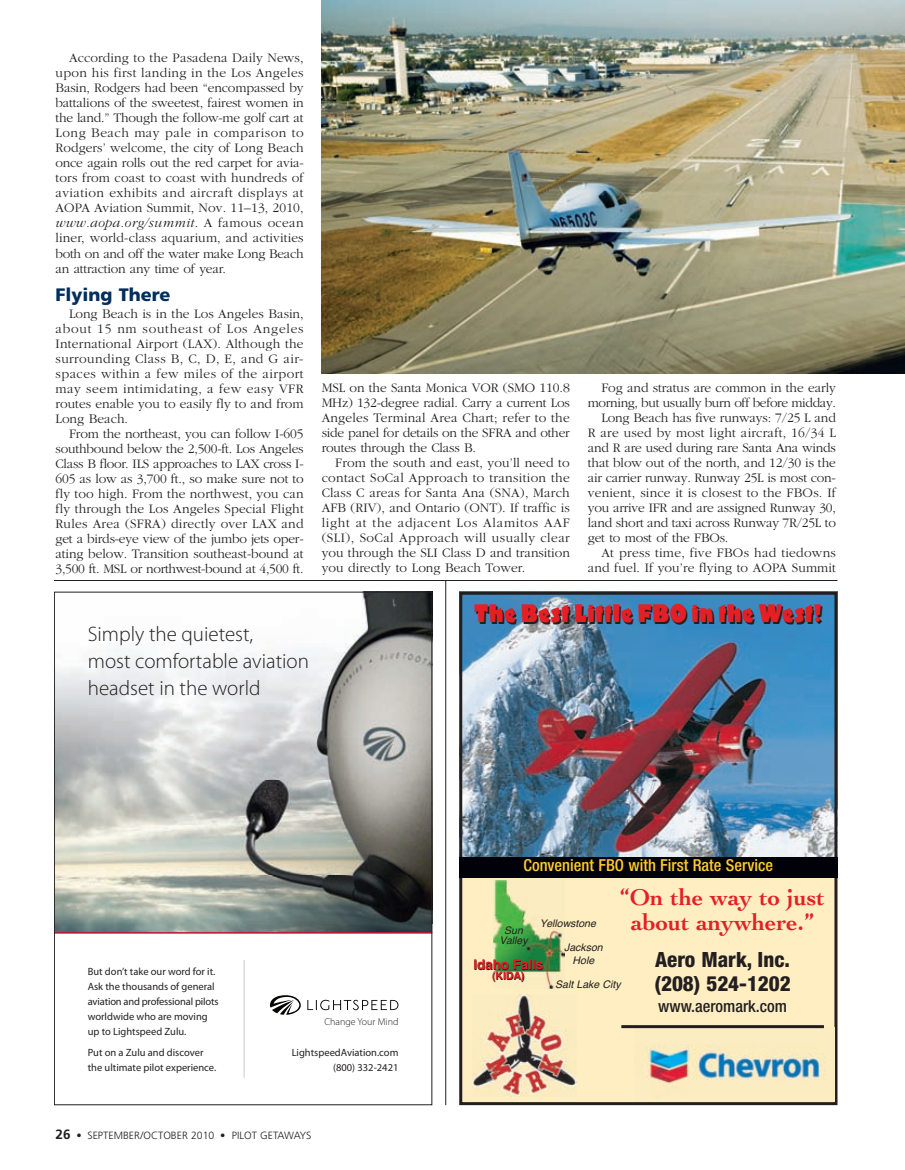
<style>
.page{position:relative;width:905px;height:1170px;background:#fff}
.page>*{position:absolute;margin:0;border:0;box-sizing:border-box;transform-origin:0 0}
.t1{font:25.2px "Fansilla";letter-spacing:.03em;color:#e41f25;scale:.83 1}
.t2{font:700 24px/25.5px "Cochin";color:#e41f25;text-align:center}
.t3{font:21px/27px "Myriad Pro Light+IFHFPW";color:#231f20}
.t4{font:800 condensed 21px/24px "Helvetica Neue";color:#231f20}
.t5{font:900 18px "Frutiger";color:#002e5e}
.t6{font:500 condensed 16.5px "Helvetica Neue";color:#fecb2f}
.t7{font:500 condensed 16.5px "Helvetica Neue";color:#231f20}
.t8{font:300 13.5px/15px "Garamond";letter-spacing:-.01em;color:#231f20;text-align:justify}
.t9{font:300 13.5px "Garamond";letter-spacing:.02em;color:#231f20}
.t10{font:300 13.5px "Garamond";letter-spacing:.015em;color:#231f20}
.t11{font:300 13.5px "Garamond";letter-spacing:.01em;color:#231f20}
.t12{font:700 13.5px "Helvetica";letter-spacing:-.005em;color:#e41f25}
.t13{font:10.5px/15px "Myriad Pro Regular+JPDSXM";color:#231f20}
.t14{font:italic 10.5px/12.6px "Helvetica";color:#231f20;text-align:center}
.t15{font:300 10.5px "Frutiger";color:#231f20}
.t16{font:700 10.5px "Helvetica";color:#e41f25}
.t17{font:10.05px "Myriad Pro Light+IFHFPW";color:#231f20}
.s1{font-style:italic}
.s2{font-weight:700;font-size:13.5px}
.s3{font-weight:700}
</style>
<div class="page">
<img style="left:56px;top:648px;width:374px;height:283px">
<img style="left:240px;top:593px;width:190px;height:329px">
<hr style="left:54px;top:931px;width:378px;height:2px;background:#c3102f">
<svg style="left:270px;top:995px;width:128px;height:19px"></svg>
<hr style="left:244px;top:959px;width:1px;height:118px;background:#ccc">
<hr style="left:54px;top:580px;width:783px;height:1px;background:#231f20">
<hr style="left:445px;top:580px;width:1px;height:524px;background:#231f20">
<img style="left:321px;top:0;width:583px;height:373px">
<div style="left:459px;top:835px;width:378px;height:269px;background:#feeec2"></div>
<img style="left:463px;top:595px;width:370px;height:261px">
<div style="left:459px;top:591px;width:378px;height:513px;border:3px solid #231f20"></div>
<img style="left:634px;top:1027px;width:200px;height:74px">
<hr style="left:621px;top:1024px;width:203px;height:3px;background:#231f20">
<img style="left:493px;top:880px;width:71px;height:108px">
<div style="left:459px;top:856px;width:378px;height:20px;background:#010209"></div>
<img style="left:472px;top:994px;width:105px;height:102px">
<p class="t8" style="left:56px;top:52px;width:249px;text-indent:14px">According to the Pasadena Daily News, upon his first landing in the Los Angeles Basin, Rodgers had been “encompassed by battalions of the sweetest, fairest women in the land.” Though the follow-me golf cart at Long Beach may pale in comparison to Rodgers’ welcome, the city of Long Beach once again rolls out the red carpet for avia&shy;tors from coast to coast with hundreds of aviation exhibits and aircraft displays at AOPA Aviation Summit, Nov. 11–13, 2010, <span class="s1">www.aopa.org/summit</span>. A famous ocean liner, world-class aquarium, and activities both on and off the water make Long Beach an attraction any time of year.</p>
<h3 class="t5" style="left:56px;top:287px;width:116px">Flying There</h3>
<p class="t8" style="left:56px;top:307px;width:249px;text-indent:14px">Long Beach is in the Los Angeles Basin, about 15 nm southeast of Los Angeles International Airport (LAX). Although the surrounding Class B, C, D, E, and G air&shy;spaces within a few miles of the airport may seem intimidating, a few easy VFR routes enable you to easily fly to and from Long Beach.</p>
<p class="t8" style="left:56px;top:427px;width:250px;text-indent:14px">From the northeast, you can follow I-605 southbound below the 2,500-ft. Los Angeles Class B floor. ILS approaches to LAX cross I-605 as low as 3,700 ft., so make sure not to fly too high. From the northwest, you can fly through the Los Angeles Special Flight Rules Area (SFRA) directly over LAX and get a birds-eye view of the jumbo jets oper&shy;ating below. Transition southeast-bound at 3,500 ft. MSL or northwest-bound at 4,500 ft.</p>
<h3 class="t3" style="left:88px;top:621px;width:223px">Simply the quietest,<br>most comfortable aviation headset in the world</h3>
<p class="t8" style="left:322px;top:381px;width:250px">MSL on the Santa Monica VOR (SMO 110.8<br>MHz) 132-degree radial. Carry a current Los Angeles Terminal Area Chart; refer to the side panel for details on the SFRA and other routes through the Class B.</p>
<p class="t8" style="left:322px;top:456px;width:250px;text-indent:14px">From the south and east, you’ll need to contact SoCal Approach to transition the Class C areas for Santa Ana (SNA), March AFB (RIV), and Ontario (ONT). If traffic is light at the adjacent Los Alamitos AAF (SLI), SoCal Approach will usually clear you through the SLI Class D and transition you directly to Long Beach Tower.</p>
<p class="t8" style="left:601px;top:381px;width:236px">Fog and stratus are common in the early</p>
<p class="t8" style="left:588px;top:396px;width:249px">morning, but usually burn off before midday.</p>
<p class="t8" style="left:601px;top:411px;width:236px">Long Beach has five runways: 7/25 L and</p>
<p class="t9" style="left:588px;top:427px;width:249px">R are used by most light aircraft, 16/34 L</p>
<p class="t8" style="left:588px;top:441px;width:249px">and R are used during rare Santa Ana winds</p>
<p class="t8" style="left:588px;top:456px;width:249px">that blow out of the north, and 12/30 is the</p>
<p class="t8" style="left:588px;top:471px;width:249px">air carrier runway. Runway 25L is most con-</p>
<p class="t10" style="left:588px;top:487px;width:249px">venient, since it is closest to the FBOs. If</p>
<p class="t8" style="left:588px;top:501px;width:249px">you arrive IFR and are assigned Runway 30,</p>
<p class="t8" style="left:588px;top:516px;width:249px">land short and taxi across Runway 7R/25L to</p>
<p class="t8" style="left:588px;top:531px;width:142px">get to most of the FBOs.</p>
<p class="t9" style="left:601px;top:547px;width:236px">At press time, five FBOs had tiedowns</p>
<p class="t11" style="left:588px;top:562px;width:249px">and fuel. If you’re flying to AOPA Summit</p>
<h1 class="t1" style="left:473px;top:598px;width:420px">The Best Little FBO in the West!</h1>
<p class="t6" style="left:523px;top:859px;width:251px">Convenient FBO with First Rate Service</p>
<p class="t13" style="left:88px;top:964px;width:132px">But don’t take our word for it.<br>Ask the thousands of general aviation and professional pilots worldwide who are moving up to Lightspeed Zulu.</p>
<p class="t13" style="left:88px;top:1045px;width:130px">Put on a Zulu and discover the ultimate pilot experience.</p>
<p class="t17" style="left:324px;top:1017px;width:75px">Change Your Mind</p>
<p class="t13" style="left:292px;top:1045px;width:108px;text-align:right">LightspeedAviation.com (800) 332-2421</p>
<p class="t15" style="left:56px;top:1130px;width:257px"><span class="s2">26</span> <span class="s3">•</span> SEPTEMBER/OCTOBER 2010 • PILOT GETAWAYS</p>
<h2 class="t2" style="left:620px;top:886px;width:206px">“On the way to just about anywhere.”</h2>
<p class="t14" style="left:540px;top:918px;width:58px">Yellowstone</p>
<p class="t14" style="left:499px;top:925px;width:30px;line-height:10.5px">Sun<br>Valley</p>
<p class="t14" style="left:564px;top:942px;width:40px">Jackson<br>Hole</p>
<h3 class="t4" style="left:654px;top:949px;width:138px">Aero Mark, Inc. (208) 524-1202</h3>
<p class="t7" style="left:658px;top:1000px;width:130px">www.aeromark.com</p>
<p class="t12" style="left:473px;top:958px;width:71px">Idaho Falls</p>
<p class="t16" style="left:492px;top:971px;width:34px">(KIDA)</p>
<p class="t14" style="left:555px;top:978px;width:67px">Salt Lake City</p>
</div>
